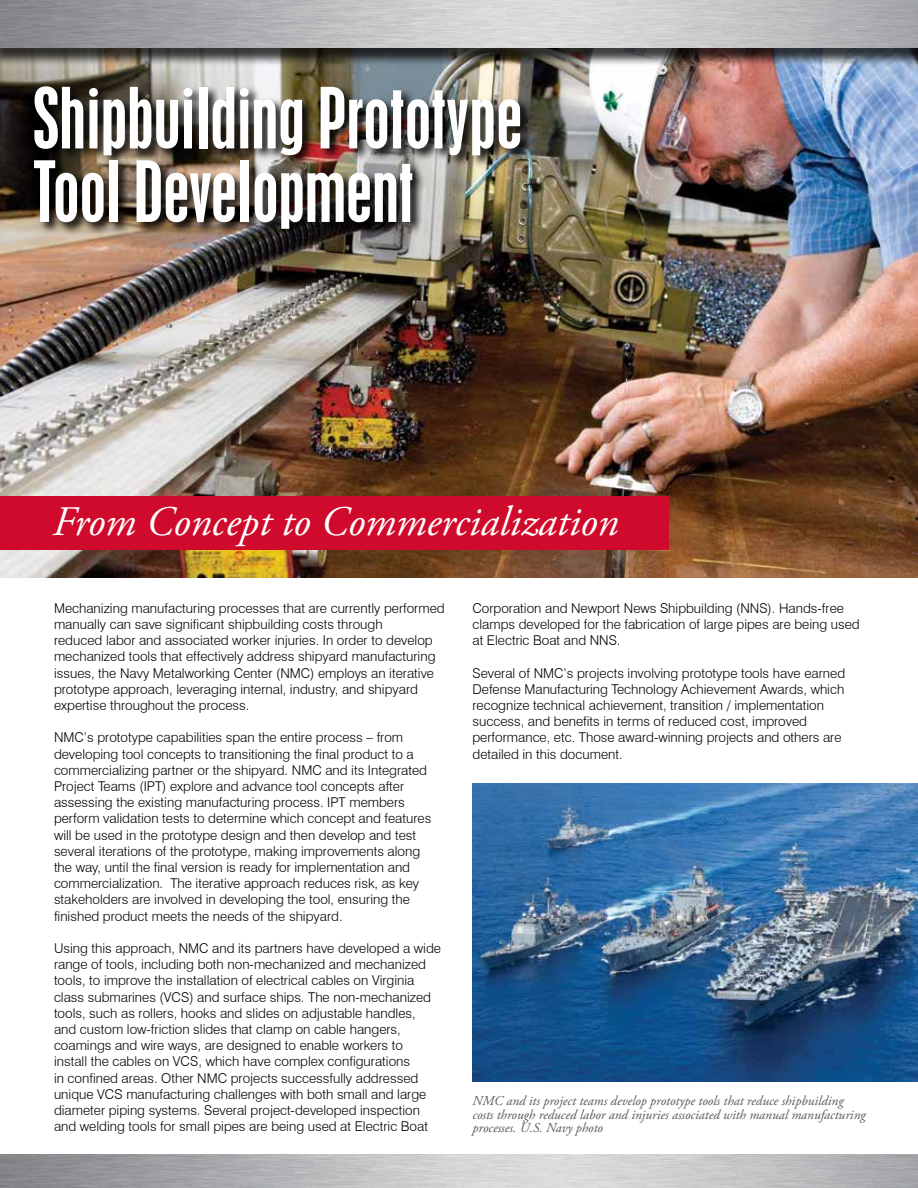
<style>
.page{position:relative;width:918px;height:1188px;background:#fff}
.page>*{position:absolute;margin:0;border:0;box-sizing:border-box;transform-origin:0 0}
.t1{font:condensed 75px/73.5px "Placard";color:#fff}
.t2{font:italic 42px "Adobe Garamond Pro";color:#fff}
.t3{font:300 13.5px/16.2px "Swiss 721 BT";color:#000}
.t4{font:italic 13.5px/13.5px "Adobe Garamond Pro";color:#58595b}
</style>
<div class="page">
<img style="left:0;top:67px;width:918px;height:511px">
<img style="left:472px;top:783px;width:446px;height:298px">
<div style="left:0;top:497px;width:668px;height:53px;background:#cf0a2c"></div>
<div style="left:0;top:0;width:918px;height:67px;background:#000;opacity:.75"></div>
<img style="left:0;top:0;width:918px;height:48px">
<img style="left:31px;top:84px;width:503px;height:159px">
<h1 class="t1" style="left:32px;top:81px;width:491px">Shipbuilding Prototype<br>Tool Development</h1>
<h2 class="t2" style="left:53px;top:496px;width:567px">From Concept to Commercialization</h2>
<p class="t3" style="left:54px;top:600px;width:392px">Mechanizing manufacturing processes that are currently performed manually can save significant shipbuilding costs through<br>reduced labor and associated worker injuries. In order to develop mechanized tools that effectively address shipyard manufacturing issues, the Navy Metalworking Center (NMC) employs an iterative prototype approach, leveraging internal, industry, and shipyard expertise throughout the process.</p>
<p class="t3" style="left:54px;top:729px;width:379px">NMC’s prototype capabilities span the entire process – from developing tool concepts to transitioning the final product to a commercializing partner or the shipyard. NMC and its Integrated Project Teams (IPT) explore and advance tool concepts after assessing the existing manufacturing process. IPT members perform validation tests to determine which concept and features will be used in the prototype design and then develop and test several iterations of the prototype, making improvements along the way, until the final version is ready for implementation and commercialization. The iterative approach reduces risk, as key stakeholders are involved in developing the tool, ensuring the finished product meets the needs of the shipyard.</p>
<p class="t3" style="left:54px;top:940px;width:389px">Using this approach, NMC and its partners have developed a wide range of tools, including both non-mechanized and mechanized tools, to improve the installation of electrical cables on Virginia class submarines (VCS) and surface ships. The non-mechanized tools, such as rollers, hooks and slides on adjustable handles, and custom low-friction slides that clamp on cable hangers, coamings and wire ways, are designed to enable workers to<br>install the cables on VCS, which have complex configurations<br>in confined areas. Other NMC projects successfully addressed unique VCS manufacturing challenges with both small and large diameter piping systems. Several project-developed inspection and welding tools for small pipes are being used at Electric Boat</p>
<p class="t3" style="left:472px;top:600px;width:389px">Corporation and Newport News Shipbuilding (NNS). Hands-free clamps developed for the fabrication of large pipes are being used at Electric Boat and NNS.</p>
<p class="t3" style="left:472px;top:665px;width:374px">Several of NMC’s projects involving prototype tools have earned Defense Manufacturing Technology Achievement Awards, which recognize technical achievement, transition / implementation success, and benefits in terms of reduced cost, improved performance, etc. Those award-winning projects and others are detailed in this document.</p>
<p class="t4" style="left:472px;top:1095px;width:395px">NMC and its project teams develop prototype tools that reduce shipbuilding costs through reduced labor and injuries associated with manual manufacturing processes. U.S. Navy photo</p>
</div>
